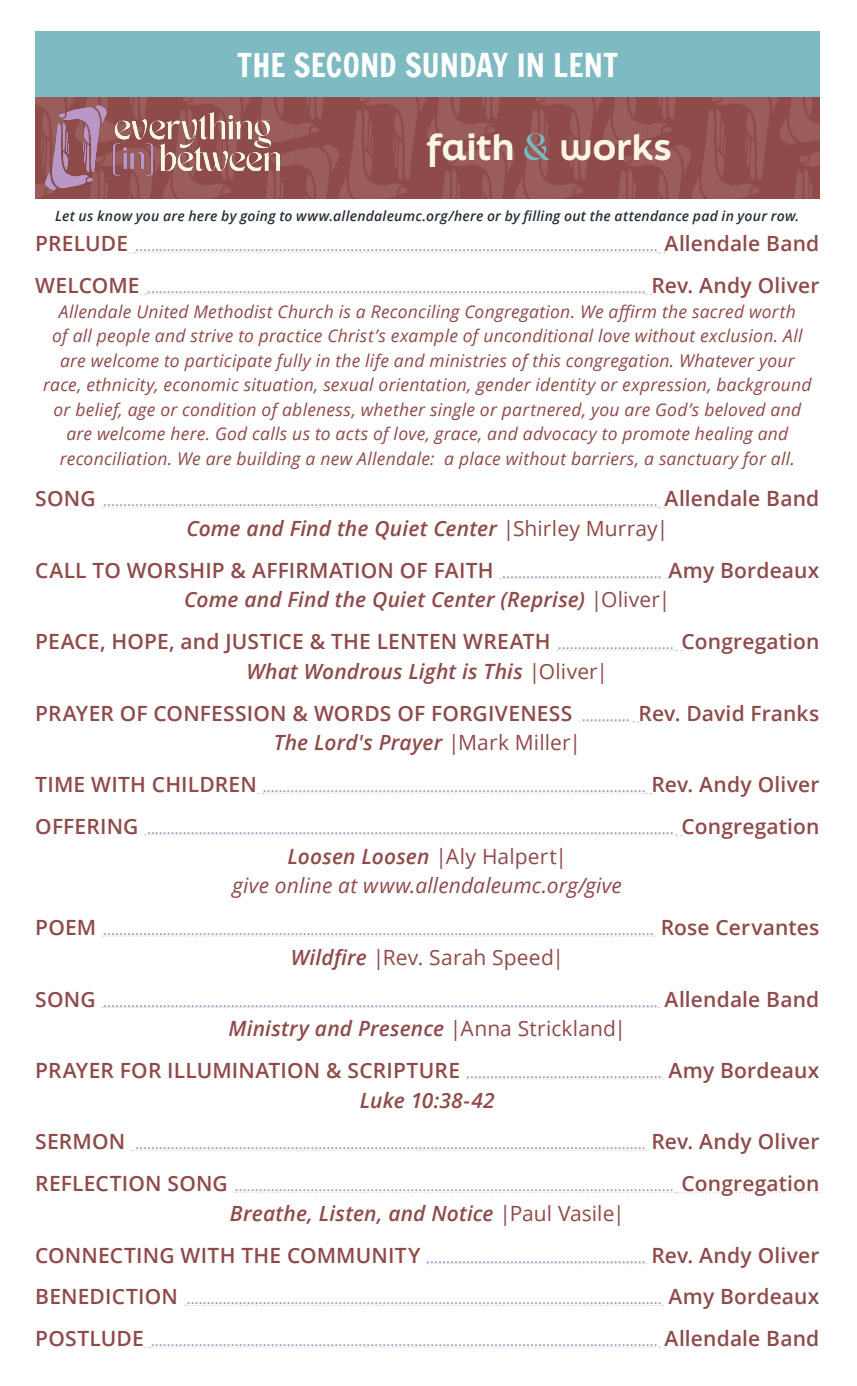
<style>
.page{position:relative;width:857px;height:1386px;background:#fff}
.page>*{position:absolute;margin:0;border:0;box-sizing:border-box;transform-origin:0 0}
.t1{font:800 35px "Final Six";letter-spacing:.005em;color:#f9f6e6}
.t2{font:31.5px "Francois One";color:#fff}
.t3{font:600 21px/41.6px "Open Sans";letter-spacing:.01em;color:#8f4a4a;text-align:center}
.t4{font:italic 600 21px "Open Sans";letter-spacing:.01em;color:#8f4a4a}
.t5{font:italic 21px/29.8px "Open Sans";letter-spacing:.005em;color:#8f4a4a;text-align:center}
.t6{font:21px "Open Sans";letter-spacing:.01em;color:#8f4a4a}
.t7{font:italic 17.5px/24.5px "Open Sans";letter-spacing:.015em;color:#8f4a4a;text-align:center}
.t8{font:600 14px "Open Sans";color:#b895c5}
.t9{font:italic 600 14px "Open Sans";letter-spacing:.015em;color:#262f38}
.s1{font-family:"TANMERINGUE";font-weight:400;font-size:26.25px;color:#7ebac2}
.s2{font-size:21px;color:#8f4a4a}
.s3{font-style:italic}
.s4{font-weight:400}
.s5{font-size:14px;color:#b895c5}
.s6{font-weight:400;font-style:normal}
.s7{font-weight:600}
.s8{font-style:normal}
.s9{font-weight:600;font-style:italic}
</style>
<div class="page">
<svg style="left:129px;top:252px;width:536px;height:1px"></svg>
<svg style="left:140px;top:294px;width:512px;height:1px"></svg>
<svg style="left:102px;top:507px;width:563px;height:1px"></svg>
<svg style="left:500px;top:578px;width:169px;height:1px"></svg>
<svg style="left:557px;top:650px;width:125px;height:1px"></svg>
<svg style="left:579px;top:721px;width:60px;height:2px"></svg>
<svg style="left:258px;top:793px;width:394px;height:1px"></svg>
<svg style="left:145px;top:835px;width:537px;height:1px"></svg>
<svg style="left:103px;top:936px;width:553px;height:1px"></svg>
<svg style="left:102px;top:1007px;width:557px;height:1px"></svg>
<svg style="left:466px;top:1079px;width:197px;height:1px"></svg>
<svg style="left:132px;top:1150px;width:514px;height:1px"></svg>
<svg style="left:234px;top:1192px;width:586px;height:1px"></svg>
<svg style="left:427px;top:1263px;width:219px;height:1px"></svg>
<svg style="left:184px;top:1305px;width:479px;height:1px"></svg>
<svg style="left:145px;top:1347px;width:520px;height:1px"></svg>
<img style="left:36px;top:96px;width:783px;height:102px">
<div style="left:36px;top:31px;width:783px;height:65px;background:#7ebac2"></div>
<img style="left:46px;top:105px;width:233px;height:84px">
<h2 class="t2" style="left:237px;top:48px;width:383px">THE SECOND SUNDAY IN LENT</h2>
<h1 class="t1" style="left:427px;top:122px;width:247px">faith <span class="s1">&amp;</span> works</h1>
<p class="t9" style="left:55px;top:206px;width:746px">Let us know you are here by going to www.allendaleumc.org/here or by filling out the attendance pad in your row.</p>
<p class="t8" style="left:35px;top:237px;width:785px"><span class="s2">PRELUDE</span> ................................................................................................................................... <span class="s2">Allendale Band</span></p>
<p class="t8" style="left:35px;top:278px;width:785px"><span class="s2">WELCOME</span> ............................................................................................................................. <span class="s2">Rev. Andy Oliver</span></p>
<p class="t7" style="left:43px;top:298px;width:770px">Allendale United Methodist Church is a Reconciling Congregation. We affirm the sacred worth<br>of all people and strive to practice Christ’s example of unconditional love without exclusion. All are welcome to participate fully in the life and ministries of this congregation. Whatever your race, ethnicity, economic situation, sexual orientation, gender identity or expression, background or belief, age or condition of ableness, whether single or partnered, you are God’s beloved and are welcome here. God calls us to acts of love, grace, and advocacy to promote healing and reconciliation. We are building a new Allendale: a place without barriers, a sanctuary for all.</p>
<p class="t8" style="left:35px;top:492px;width:785px"><span class="s2">SONG</span> ........................................................................................................................................... <span class="s2">Allendale Band</span></p>
<h3 class="t3" style="left:35px;top:507px;width:785px"><span class="s3">Come and Find the Quiet Center</span> <span class="s4">|Shirley Murray|<br></span>CALL TO WORSHIP &amp; AFFIRMATION OF FAITH <span class="s5">........................................</span> Amy Bordeaux</h3>
<h3 class="t3" style="left:35px;top:579px;width:785px"><span class="s3">Come and Find the Quiet Center (Reprise)</span> <span class="s4">|Oliver|<br></span>PEACE, HOPE, and JUSTICE &amp; THE LENTEN WREATH <span class="s5">.............................</span> Congregation</h3>
<h3 class="t3" style="left:35px;top:650px;width:785px"><span class="s3">What Wondrous Light is This</span> <span class="s4">|Oliver|<br></span>PRAYER OF CONFESSION &amp; WORDS OF FORGIVENESS <span class="s5">............</span> Rev. David Franks</h3>
<h3 class="t4" style="left:274px;top:728px;width:309px">The Lord's Prayer <span class="s6">|Mark Miller|</span></h3>
<p class="t8" style="left:35px;top:777px;width:785px"><span class="s2">TIME WITH CHILDREN</span> ................................................................................................ <span class="s2">Rev. Andy Oliver</span></p>
<p class="t8" style="left:35px;top:819px;width:785px"><span class="s2">OFFERING</span> .................................................................................................................................... <span class="s2">Congregation</span></p>
<h3 class="t5" style="left:233px;top:841px;width:391px"><span class="s7">Loosen Loosen</span> <span class="s8">|Aly Halpert|<br></span>give online at www.allendaleumc.org/give</h3>
<p class="t8" style="left:35px;top:920px;width:785px"><span class="s2">POEM</span> .......................................................................................................................................... <span class="s2">Rose Cervantes</span></p>
<h3 class="t6" style="left:291px;top:943px;width:275px"><span class="s9">Wildfire</span> |Rev. Sarah Speed|</h3>
<p class="t8" style="left:35px;top:992px;width:785px"><span class="s2">SONG</span> ........................................................................................................................................... <span class="s2">Allendale Band</span></p>
<h3 class="t4" style="left:229px;top:1014px;width:399px">Ministry and Presence <span class="s6">|Anna Strickland|</span></h3>
<p class="t8" style="left:35px;top:1063px;width:785px"><span class="s2">PRAYER FOR ILLUMINATION &amp; SCRIPTURE</span> ................................................. <span class="s2">Amy Bordeaux</span></p>
<h3 class="t4" style="left:360px;top:1086px;width:136px">Luke 10:38-42</h3>
<p class="t8" style="left:35px;top:1135px;width:785px"><span class="s2">SERMON</span> ................................................................................................................................ <span class="s2">Rev. Andy Oliver</span></p>
<p class="t8" style="left:35px;top:1176px;width:785px"><span class="s2">REFLECTION SONG</span> .............................................................................................................. <span class="s2">Congregation</span></p>
<h3 class="t4" style="left:230px;top:1199px;width:396px">Breathe, Listen, and Notice <span class="s6">|Paul Vasile|</span></h3>
<p class="t8" style="left:35px;top:1248px;width:785px"><span class="s2">CONNECTING WITH THE COMMUNITY</span> ....................................................... <span class="s2">Rev. Andy Oliver</span></p>
<p class="t8" style="left:35px;top:1290px;width:785px"><span class="s2">BENEDICTION</span> ....................................................................................................................... <span class="s2">Amy Bordeaux</span></p>
<p class="t8" style="left:35px;top:1331px;width:785px"><span class="s2">POSTLUDE</span> ............................................................................................................................... <span class="s2">Allendale Band</span></p>
</div>
